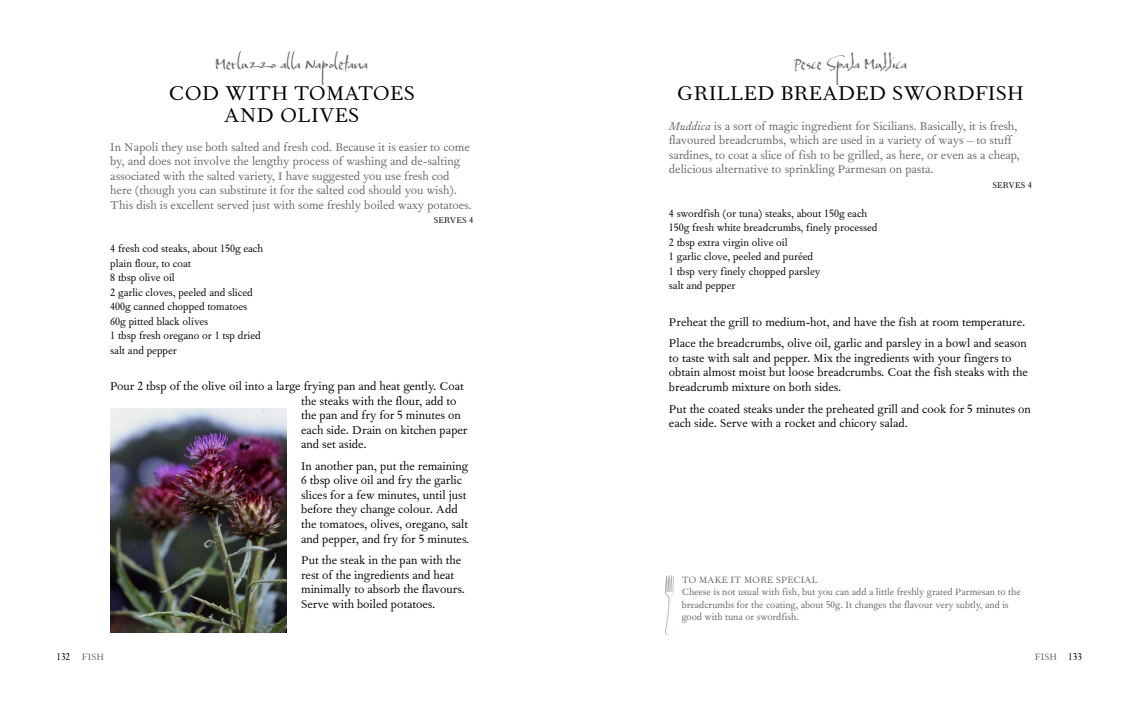
<style>
.page{position:relative;width:1140px;height:718px;background:#fff}
.page>*{position:absolute;margin:0;border:0;box-sizing:border-box;transform-origin:0 0}
.t1{font:24px/21px "Fournier";color:#000;text-align:center}
.t2{font:18px "Baka";color:#666}
.t3{font:13.5px/14.5px "Fournier";color:#000}
.t4{font:13.5px/14.5px "Fournier";color:#666}
.t5{font:12px/14.5px "Fournier";color:#000}
.t6{font:11px/12px "Fournier";color:#666}
.t7{font:10px "Fournier";color:#000}
.s1{color:#000}
.s2{font-style:italic}
</style>
<div class="page">
<img style="left:110px;top:408px;width:176px;height:224px">
<img style="left:665px;top:575px;width:9px;height:59px">
<h2 class="t2" style="left:216px;top:53px;width:154px">Merluzzo alla Napoletana</h2>
<h1 class="t1" style="left:169px;top:84px;width:248px">COD WITH TOMATOES<br>AND OLIVES</h1>
<p class="t4" style="left:110px;top:140px;width:363px">In Napoli they use both salted and fresh cod. Because it is easier to come by, and does not involve the lengthy process of washing and de-salting associated with the salted variety, I have suggested you use fresh cod here (though you can substitute it for the salted cod should you wish).<br>This dish is excellent served just with some freshly boiled waxy potatoes.</p>
<p class="t7" style="left:434px;top:216px;width:41px">SERVES 4</p>
<p class="t5" style="left:110px;top:242px;width:154px">4 fresh cod steaks, about 150g each plain flour, to coat<br>8 tbsp olive oil<br>2 garlic cloves, peeled and sliced<br>400g canned chopped tomatoes<br>60g pitted black olives<br>1 tbsp fresh oregano or 1 tsp dried salt and pepper</p>
<p class="t3" style="left:301px;top:379px;width:168px;text-indent:-191px">Pour 2 tbsp of the olive oil into a large frying pan and heat gently. Coat the steaks with the flour, add to the pan and fry for 5 minutes on each side. Drain on kitchen paper and set aside.</p>
<p class="t3" style="left:301px;top:459px;width:170px">In another pan, put the remaining 6 tbsp olive oil and fry the garlic slices for a few minutes, until just before they change colour. Add the tomatoes, olives, oregano, salt and pepper, and fry for 5 minutes.</p>
<p class="t3" style="left:301px;top:553px;width:165px">Put the steak in the pan with the rest of the ingredients and heat minimally to absorb the flavours.<br>Serve with boiled potatoes.</p>
<p class="t6" style="left:56px;top:651px;width:49px"><span class="s1">132</span> FISH</p>
<h2 class="t2" style="left:794px;top:53px;width:114px">Pesce Spada Muddica</h2>
<h1 class="t1" style="left:677px;top:84px;width:349px">GRILLED BREADED SWORDFISH</h1>
<p class="t4" style="left:669px;top:119px;width:352px"><span class="s2">Muddica</span> is a sort of magic ingredient for Sicilians. Basically, it is fresh, flavoured breadcrumbs, which are used in a variety of ways – to stuff sardines, to coat a slice of fish to be grilled, as here, or even as a cheap, delicious alternative to sprinkling Parmesan on pasta.</p>
<p class="t7" style="left:992px;top:180px;width:41px">SERVES 4</p>
<p class="t5" style="left:669px;top:206px;width:210px">4 swordfish (or tuna) steaks, about 150g each 150g fresh white breadcrumbs, finely processed 2 tbsp extra virgin olive oil<br>1 garlic clove, peeled and puréed<br>1 tbsp very finely chopped parsley<br>salt and pepper</p>
<p class="t3" style="left:669px;top:311px;width:359px;line-height:21.7px">Preheat the grill to medium-hot, and have the fish at room temperature.<br>Place the breadcrumbs, olive oil, garlic and parsley in a bowl and season</p>
<p class="t3" style="left:669px;top:351px;width:360px">to taste with salt and pepper. Mix the ingredients with your fingers to obtain almost moist but loose breadcrumbs. Coat the fish steaks with the breadcrumb mixture on both sides.</p>
<p class="t3" style="left:669px;top:402px;width:363px">Put the coated steaks under the preheated grill and cook for 5 minutes on each side. Serve with a rocket and chicory salad.</p>
<p class="t6" style="left:682px;top:574px;width:340px">TO MAKE IT MORE SPECIAL<br>Cheese is not usual with fish, but you can add a little freshly grated Parmesan to the breadcrumbs for the coating, about 50g. It changes the flavour very subtly, and is good with tuna or swordfish.</p>
<p class="t6" style="left:1035px;top:651px;width:49px">FISH <span class="s1">133</span></p>
</div>
